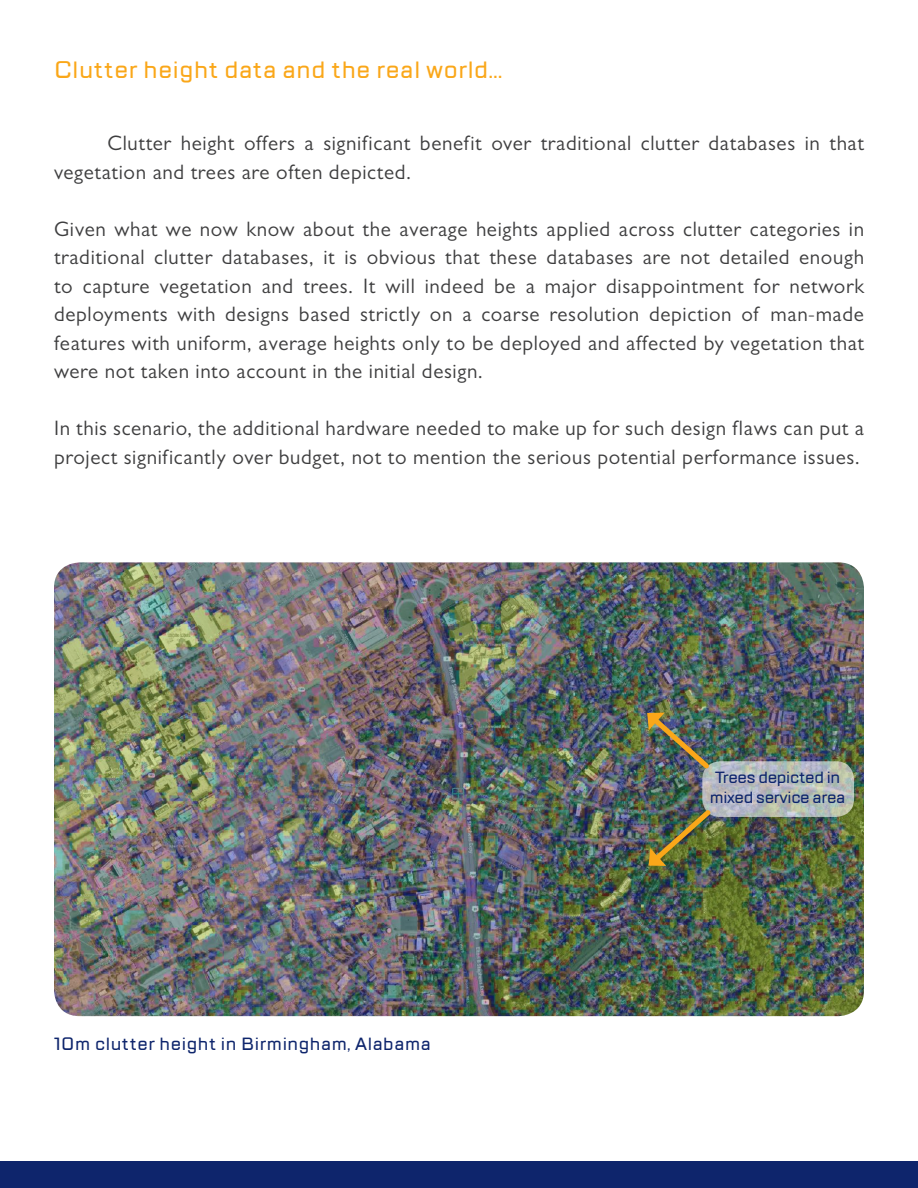
<style>
.page{position:relative;width:918px;height:1188px;background:#fff}
.page>*{position:absolute;margin:0;border:0;box-sizing:border-box;transform-origin:0 0}
.t1{font:500 24px "TT Lakes";letter-spacing:.025em;color:#faa719}
.t2{font:21px/28.5px "Gill Sans MT Pro";letter-spacing:.03em;color:#3e3e3f}
.t3{font:500 18px "TT Lakes";letter-spacing:.03em;color:#0e256c}
.t4{font:500 16.5px "TT Lakes";letter-spacing:-.02em;color:#0e256c}
</style>
<div class="page">
<div style="left:0;top:1162px;width:918px;height:26px;background:#0e256c"></div>
<img style="left:54px;top:562px;width:810px;height:454px">
<svg style="left:702px;top:761px;width:152px;height:56px;background:#b6bcbb"></svg>
<img style="left:648px;top:805px;width:67px;height:62px">
<img style="left:646px;top:711px;width:68px;height:62px">
<p class="t1" style="left:54px;top:54px;width:450px">Clutter height data and the real world...</p>
<p class="t2" style="left:54px;top:129px;width:812px;text-indent:54px">Clutter height offers a significant benefit over traditional clutter databases in that vegetation and trees are often depicted.</p>
<p class="t2" style="left:54px;top:214px;width:812px;text-align:justify">Given what we now know about the average heights applied across clutter categories in traditional clutter databases, it is obvious that these databases are not detailed enough to capture vegetation and trees. It will indeed be a major disappointment for network deployments with designs based strictly on a coarse resolution depiction of man-made features with uniform, average heights only to be deployed and affected by vegetation that were not taken into account in the initial design.</p>
<p class="t2" style="left:54px;top:414px;width:811px">In this scenario, the additional hardware needed to make up for such design flaws can put a project significantly over budget, not to mention the serious potential performance issues.</p>
<p class="t3" style="left:54px;top:1032px;width:378px">10m clutter height in Birmingham, Alabama</p>
<p class="t4" style="left:715px;top:767px;width:127px">Trees depicted in</p>
<p class="t4" style="left:710px;top:787px;width:137px">mixed service area</p>
</div>
